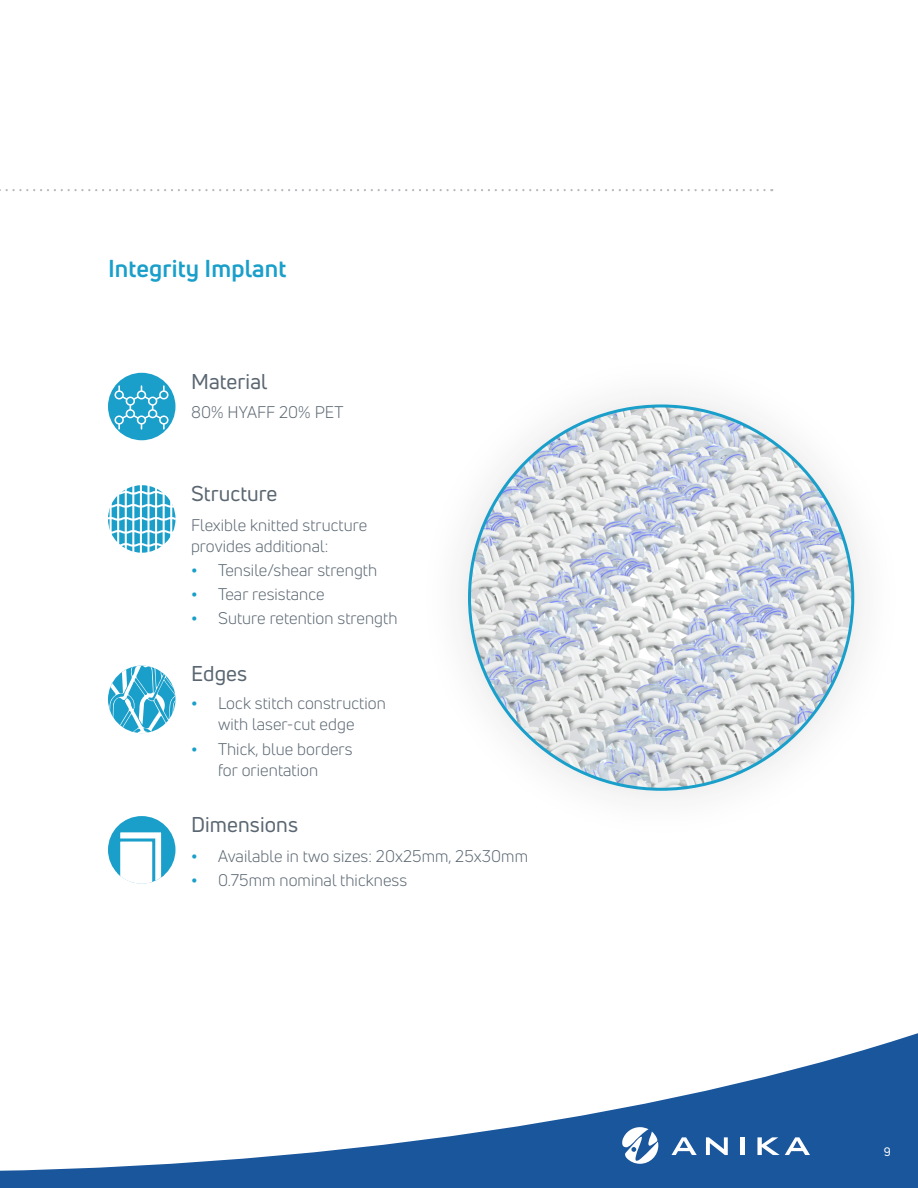
<style>
.page{position:relative;width:918px;height:1188px;background:#fff}
.page>*{position:absolute;margin:0;border:0;box-sizing:border-box;transform-origin:0 0}
.t1{font:700 24px "Uni Neue";letter-spacing:.005em;color:#1a9fca}
.t2{font:21px "Uni Neue";letter-spacing:.005em;color:#5a6671}
.t3{font:16.5px/21px "Uni Neue";letter-spacing:.005em;color:#5a6671;text-align:center}
.t4{font:12px "Uni Neue";color:#fff}
.s1{font-weight:700;color:#1a9fca}
</style>
<div class="page">
<svg style="left:0;top:1033px;width:918px;height:155px"></svg>
<svg style="left:621px;top:1127px;width:37px;height:37px"></svg>
<svg style="left:757px;top:1137px;width:53px;height:18px"></svg>
<div style="left:740px;top:1137px;width:5px;height:18px;background:#fff"></div>
<svg style="left:671px;top:1137px;width:26px;height:18px"></svg>
<svg style="left:706px;top:1137px;width:22px;height:18px"></svg>
<svg style="left:0;top:189px;width:765px;height:2px"></svg>
<div style="left:108px;top:373px;width:68px;height:67px;background:#1a9fca;border-radius:50%"></div>
<svg style="left:114px;top:385px;width:55px;height:45px"></svg>
<svg style="left:108px;top:485px;width:68px;height:68px"></svg>
<svg style="left:108px;top:666px;width:68px;height:67px"></svg>
<div style="left:108px;top:816px;width:68px;height:68px;background:#1a9fca;border-radius:50%"></div>
<svg style="left:117px;top:832px;width:47px;height:52px"></svg>
<img style="left:470px;top:406px;width:383px;height:383px;border-radius:192px">
<p class="t1" style="left:108px;top:254px;width:180px">Integrity Implant</p>
<p class="t2" style="left:191px;top:368px;width:78px">Material</p>
<p class="t3" style="left:191px;top:402px;width:154px">80% HYAFF 20% PET</p>
<p class="t2" style="left:191px;top:480px;width:88px">Structure</p>
<p class="t3" style="left:191px;top:514px;width:178px;text-align:left">Flexible knitted structure provides additional:</p>
<p class="t3" style="left:191px;top:559px;width:188px"><span class="s1">•</span> Tensile/shear strength</p>
<p class="t3" style="left:191px;top:583px;width:135px"><span class="s1">•</span> Tear resistance</p>
<p class="t3" style="left:191px;top:607px;width:208px"><span class="s1">•</span> Suture retention strength</p>
<p class="t2" style="left:191px;top:661px;width:58px">Edges</p>
<p class="t3" style="left:191px;top:692px;width:196px"><span class="s1">•</span> Lock stitch construction with laser-cut edge</p>
<p class="t3" style="left:191px;top:738px;width:163px"><span class="s1">•</span> Thick, blue borders for orientation</p>
<p class="t2" style="left:191px;top:811px;width:108px">Dimensions</p>
<p class="t3" style="left:191px;top:845px;width:339px"><span class="s1">•</span> Available in two sizes: 20x25mm, 25x30mm</p>
<p class="t3" style="left:191px;top:869px;width:218px"><span class="s1">•</span> 0.75mm nominal thickness</p>
<p class="t4" style="left:884px;top:1144px;width:9px">9</p>
</div>
